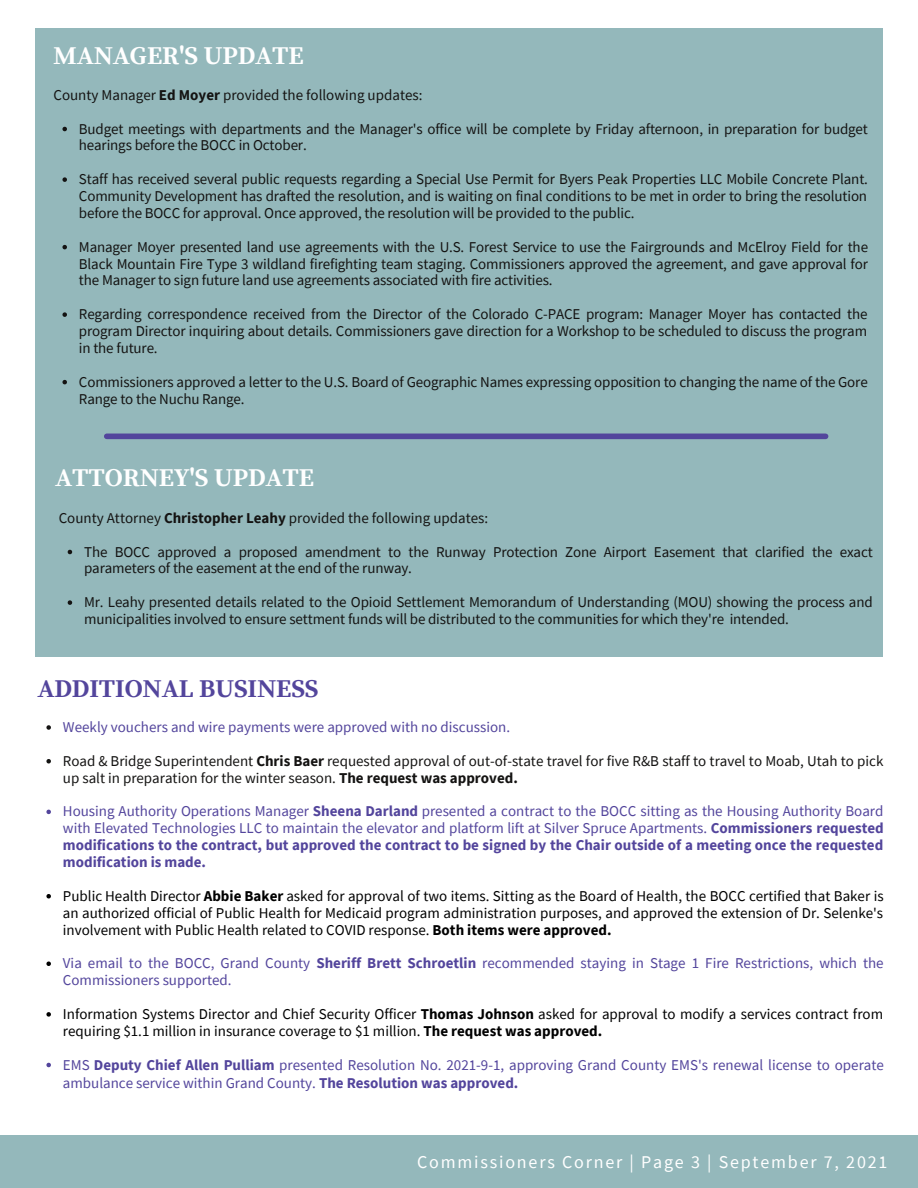
<style>
.page{position:relative;width:918px;height:1188px;background:#fff}
.page>*{position:absolute;margin:0;border:0;box-sizing:border-box;transform-origin:0 0}
.t1{font:700 25.5px "Source Serif Pro";letter-spacing:-.005em;color:#fff}
.t2{font:700 25.5px "Source Serif Pro";letter-spacing:-.005em;color:#53459c}
.t3{font:18px "Source Sans Pro";letter-spacing:.1em;color:#fff}
.t4{font:15px/16.8px "Source Sans Pro";letter-spacing:-.01em;color:#141312}
.t5{font:15px/16.8px "Source Sans Pro";color:#53459c}
.t6{font:15px/16.8px "Source Sans Pro";color:#000;text-align:justify}
.s1{font-weight:700}
</style>
<div class="page">
<div style="left:0;top:1135px;width:918px;height:53px;background:#94b8bb"></div>
<div style="left:36px;top:28px;width:847px;height:629px;background:#94b8bb"></div>
<svg style="left:46px;top:725px;width:5px;height:5px"></svg>
<svg style="left:46px;top:759px;width:5px;height:5px"></svg>
<svg style="left:46px;top:810px;width:5px;height:4px"></svg>
<svg style="left:46px;top:894px;width:5px;height:5px"></svg>
<svg style="left:46px;top:962px;width:5px;height:4px"></svg>
<svg style="left:46px;top:1012px;width:5px;height:5px"></svg>
<svg style="left:46px;top:1063px;width:5px;height:4px"></svg>
<svg style="left:62px;top:127px;width:5px;height:4px"></svg>
<svg style="left:62px;top:177px;width:5px;height:5px"></svg>
<svg style="left:62px;top:245px;width:5px;height:4px"></svg>
<svg style="left:62px;top:312px;width:5px;height:5px"></svg>
<svg style="left:62px;top:380px;width:5px;height:4px"></svg>
<svg style="left:68px;top:550px;width:4px;height:4px"></svg>
<svg style="left:68px;top:600px;width:4px;height:5px"></svg>
<div style="left:107px;top:434px;width:719px;height:5px;background:#53459c"></div>
<p class="t1" style="left:53px;top:41px;width:252px">MANAGER'S UPDATE</p>
<p class="t4" style="left:53px;top:86px;width:371px">County Manager <span class="s1">Ed Moyer</span> provided the following updates:</p>
<p class="t4" style="left:79px;top:120px;width:791px">Budget meetings with departments and the Manager's office will be complete by Friday afternoon, in preparation for budget hearings before the BOCC in October.</p>
<p class="t4" style="left:79px;top:170px;width:791px;text-align:justify">Staff has received several public requests regarding a Special Use Permit for Byers Peak Properties LLC Mobile Concrete Plant.<br>Community Development has drafted the resolution, and is waiting on final conditions to be met in order to bring the resolution before the BOCC for approval. Once approved, the resolution will be provided to the public.</p>
<p class="t4" style="left:79px;top:238px;width:791px;text-align:justify">Manager Moyer presented land use agreements with the U.S. Forest Service to use the Fairgrounds and McElroy Field for the Black Mountain Fire Type 3 wildland firefighting team staging. Commissioners approved the agreement, and gave approval for the Manager to sign future land use agreements associated with fire activities.</p>
<p class="t4" style="left:79px;top:305px;width:790px;text-align:justify">Regarding correspondence received from the Director of the Colorado C-PACE program: Manager Moyer has contacted the program Director inquiring about details. Commissioners gave direction for a Workshop to be scheduled to discuss the program in the future.</p>
<p class="t4" style="left:79px;top:373px;width:790px">Commissioners approved a letter to the U.S. Board of Geographic Names expressing opposition to changing the name of the Gore<br>Range to the Nuchu Range.</p>
<p class="t1" style="left:55px;top:463px;width:260px">ATTORNEY'S UPDATE</p>
<p class="t4" style="left:59px;top:509px;width:431px">County Attorney <span class="s1">Christopher Leahy</span> provided the following updates:</p>
<p class="t4" style="left:84px;top:543px;width:790px">The BOCC approved a proposed amendment to the Runway Protection Zone Airport Easement that clarified the exact parameters of the easement at the end of the runway.</p>
<p class="t4" style="left:84px;top:593px;width:790px">Mr. Leahy presented details related to the Opioid Settlement Memorandum of Understanding (MOU) showing the process and municipalities involved to ensure settment funds will be distributed to the communities for which they're intended.</p>
<p class="t2" style="left:37px;top:673px;width:283px">ADDITIONAL BUSINESS</p>
<p class="t5" style="left:63px;top:718px;width:449px">Weekly vouchers and wire payments were approved with no discussion.</p>
<p class="t4" style="left:63px;top:752px;width:822px">Road &amp; Bridge Superintendent <span class="s1">Chris Baer</span> requested approval of out-of-state travel for five R&amp;B staff to travel to Moab, Utah to pick up salt in preparation for the winter season. <span class="s1">The request was approved.</span></p>
<p class="t5" style="left:63px;top:803px;width:822px;text-align:justify">Housing Authority Operations Manager <span class="s1">Sheena Darland</span> presented a contract to the BOCC sitting as the Housing Authority Board with Elevated Technologies LLC to maintain the elevator and platform lift at Silver Spruce Apartments. <span class="s1">Commissioners requested modifications to the contract, but approved the contract to be signed by the Chair outside of a meeting once the requested modification is made.</span></p>
<p class="t6" style="left:63px;top:887px;width:822px">Public Health Director <span class="s1">Abbie Baker</span> asked for approval of two items. Sitting as the Board of Health, the BOCC certified that Baker is an authorized official of Public Health for Medicaid program administration purposes, and approved the extension of Dr. Selenke's involvement with Public Health related to COVID response. <span class="s1">Both items were approved.</span></p>
<p class="t5" style="left:63px;top:955px;width:822px">Via email to the BOCC, Grand County <span class="s1">Sheriff Brett Schroetlin</span> recommended staying in Stage 1 Fire Restrictions, which the<br>Commissioners supported.</p>
<p class="t6" style="left:63px;top:1005px;width:822px">Information Systems Director and Chief Security Officer <span class="s1">Thomas Johnson</span> asked for approval to modify a services contract from requiring $1.1 million in insurance coverage to $1 million. <span class="s1">The request was approved.</span></p>
<p class="t5" style="left:63px;top:1055px;width:823px;line-height:18px">EMS <span class="s1">Deputy Chief Allen Pulliam</span> presented Resolution No. 2021-9-1, approving Grand County EMS's renewal license to operate ambulance service within Grand County. <span class="s1">The Resolution was approved.</span></p>
<p class="t3" style="left:417px;top:1150px;width:472px">Commissioners Corner | Page 3 | September 7, 2021</p>
</div>
